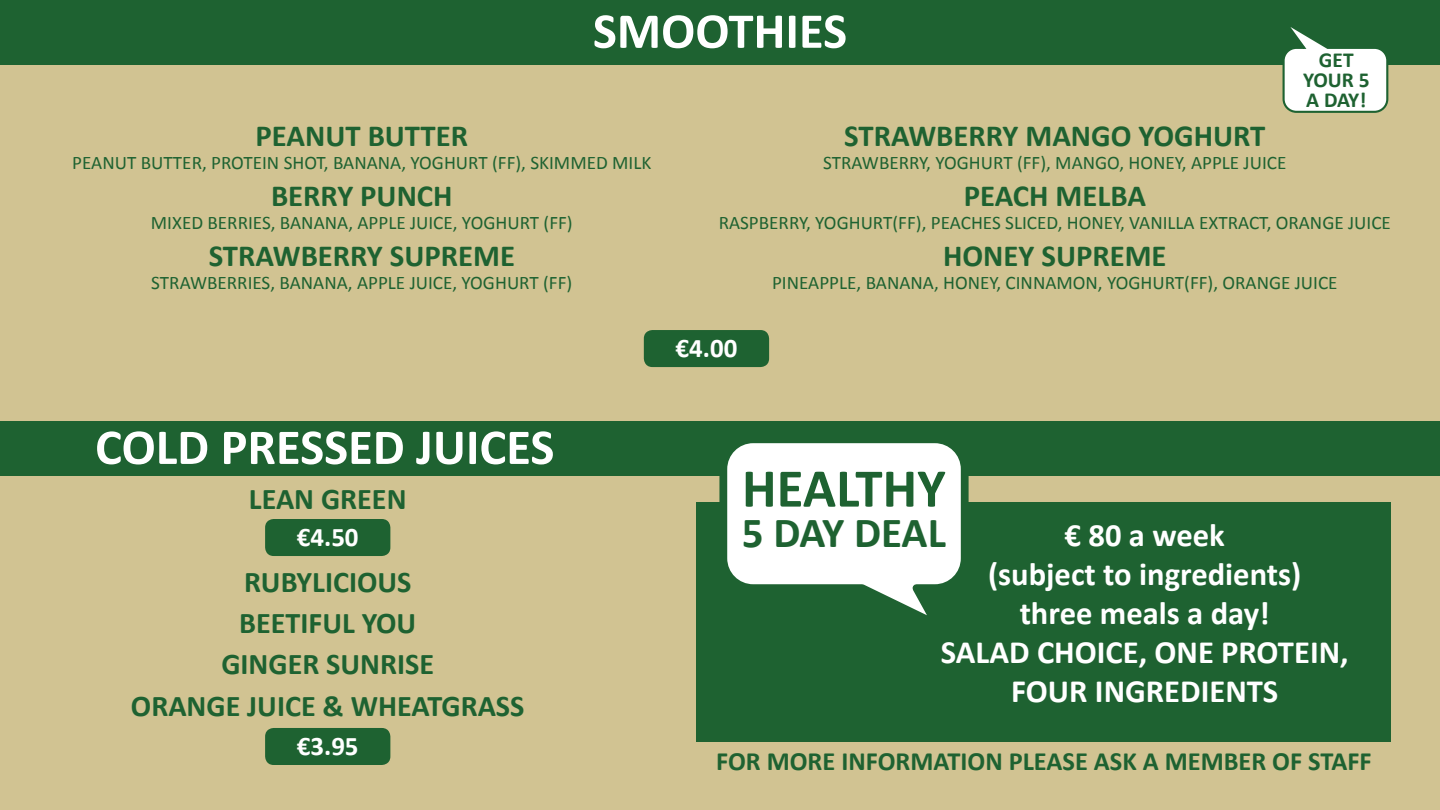
<style>
.page{position:relative;width:1440px;height:810px;background:#d1c392}
.page>*{position:absolute;margin:0;border:0;box-sizing:border-box;transform-origin:0 0}
.t1{font:700 54.97px "Calibri";color:#1e6231}
.t2{font:700 50.62px "Calibri";color:#fff}
.t3{font:700 43.05px "Calibri";letter-spacing:-.01em;color:#1e6231}
.t4{font:700 32.62px/39.2px "Calibri";color:#fff;text-align:center}
.t5{font:700 30.75px "Calibri";color:#1e6231}
.t6{font:700 30.15px/41.2px "Calibri";color:#1e6231;text-align:center}
.t7{font:700 26.92px "Calibri";color:#fff}
.t8{font:700 26.4px "Calibri";color:#1e6231}
.t9{font:700 21.45px/20.2px "Calibri";color:#1e6231;text-align:center}
.t10{font:19.12px "Calibri";color:#1e6231}
</style>
<div class="page">
<div style="left:0;top:0;width:1440px;height:64px;background:#1e6231"></div>
<svg style="left:1279px;top:27px;width:110px;height:86px"></svg>
<div style="left:644px;top:330px;width:125px;height:37px;background:#1e6231;border-radius:9px"></div>
<div style="left:265px;top:519px;width:125px;height:37px;background:#1e6231;border-radius:9px"></div>
<div style="left:265px;top:728px;width:125px;height:37px;background:#1e6231;border-radius:9px"></div>
<div style="left:0;top:421px;width:1440px;height:54px;background:#1e6231"></div>
<div style="left:697px;top:502px;width:694px;height:239px;background:#1e6231"></div>
<svg style="left:719px;top:443px;width:253px;height:173px"></svg>
<h2 class="t2" style="left:593px;top:0;width:256px">SMOOTHIES</h2>
<p class="t9" style="left:1303px;top:49px;width:68px">GET<br>YOUR 5<br>A DAY!</p>
<h3 class="t5" style="left:256px;top:117px;width:214px">PEANUT BUTTER</h3>
<p class="t10" style="left:72px;top:151px;width:581px">PEANUT BUTTER, PROTEIN SHOT, BANANA, YOGHURT (FF), SKIMMED MILK</p>
<h3 class="t5" style="left:271px;top:177px;width:183px">BERRY PUNCH</h3>
<p class="t10" style="left:151px;top:211px;width:423px">MIXED BERRIES, BANANA, APPLE JUICE, YOGHURT (FF)</p>
<h3 class="t5" style="left:209px;top:237px;width:308px">STRAWBERRY SUPREME</h3>
<p class="t10" style="left:151px;top:271px;width:423px">STRAWBERRIES, BANANA, APPLE JUICE, YOGHURT (FF)</p>
<h3 class="t5" style="left:844px;top:117px;width:423px">STRAWBERRY MANGO YOGHURT</h3>
<p class="t10" style="left:823px;top:151px;width:465px">STRAWBERRY, YOGHURT (FF), MANGO, HONEY, APPLE JUICE</p>
<h3 class="t5" style="left:964px;top:177px;width:184px">PEACH MELBA</h3>
<p class="t10" style="left:719px;top:211px;width:674px">RASPBERRY, YOGHURT(FF), PEACHES SLICED, HONEY, VANILLA EXTRACT, ORANGE JUICE</p>
<h3 class="t5" style="left:943px;top:237px;width:225px">HONEY SUPREME</h3>
<p class="t10" style="left:772px;top:271px;width:567px">PINEAPPLE, BANANA, HONEY, CINNAMON, YOGHURT(FF), ORANGE JUICE</p>
<h3 class="t7" style="left:676px;top:332px;width:63px">€4.00</h3>
<h2 class="t2" style="left:95px;top:416px;width:461px">COLD PRESSED JUICES</h2>
<h3 class="t6" style="left:249px;top:477px;width:159px">LEAN GREEN</h3>
<h3 class="t7" style="left:297px;top:520px;width:63px">€4.50</h3>
<h3 class="t6" style="left:131px;top:560px;width:395px">RUBYLICIOUS<br>BEETIFUL YOU<br>GINGER SUNRISE<br>ORANGE JUICE &amp; WHEATGRASS</h3>
<h3 class="t7" style="left:297px;top:729px;width:63px">€3.95</h3>
<h1 class="t1" style="left:742px;top:454px;width:205px">HEALTHY</h1>
<h3 class="t3" style="left:742px;top:506px;width:206px">5 DAY DEAL</h3>
<h3 class="t4" style="left:941px;top:514px;width:409px">€ 80 a week<br>(subject to ingredients)<br>three meals a day!<br>SALAD CHOICE, ONE PROTEIN,<br>FOUR INGREDIENTS</h3>
<h3 class="t8" style="left:716px;top:744px;width:657px">FOR MORE INFORMATION PLEASE ASK A MEMBER OF STAFF</h3>
</div>
